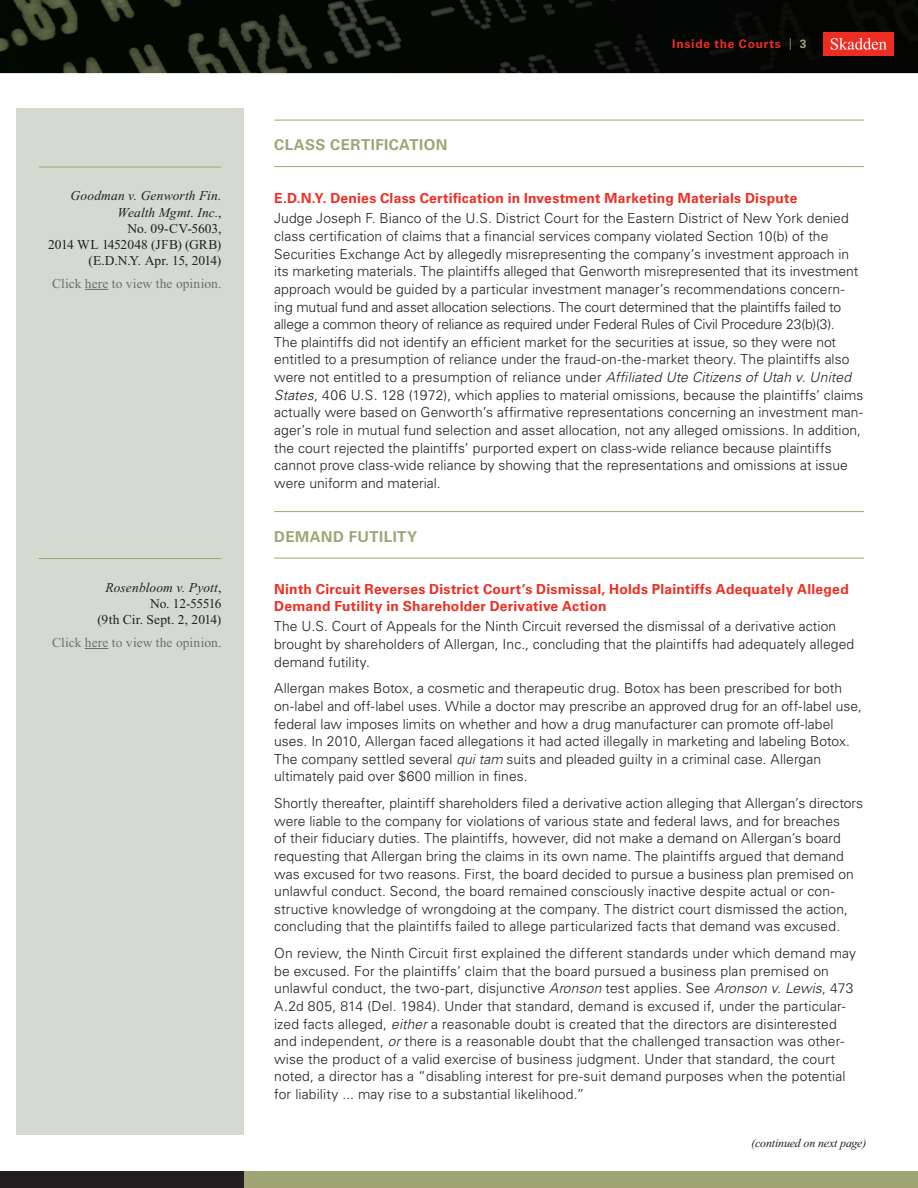
<style>
.page{position:relative;width:918px;height:1188px;background:#fff}
.page>*{position:absolute;margin:0;border:0;box-sizing:border-box;transform-origin:0 0}
.Category_Heading{font:700 15px "Univers LT Std";letter-spacing:.035em;color:#a0a575}
.Article_Body{font:300 13.8px/17.7px "Univers LT Std";letter-spacing:.005em;color:#231f20}
.Article_Heading{font:700 13.8px/16.5px "Univers LT Std";letter-spacing:.015em;color:#ee2e22}
.t1{font:13.5px/16.2px "Times New Roman PS Std";color:#231f20;text-align:right}
.t2{font:13.5px "Times New Roman PS Std";letter-spacing:.005em;color:#6f6e71}
.t3{font:italic 12px "Times New Roman PS Std";letter-spacing:-.015em;color:#231f20}
.t4{font:700 12px "Univers LT Std";letter-spacing:.065em;color:#ee2e22}
.s1{font-style:italic}
.s2{font-weight:300;color:#a0a575}
.s3{color:#a0a575}
</style>
<div class="page">
<img style="left:0;top:0;width:918px;height:73px">
<div style="left:16px;top:108px;width:228px;height:1026px;background:#d5dad1"></div>
<div style="left:0;top:1172px;width:918px;height:16px;background:#a0a575"></div>
<div style="left:0;top:1172px;width:244px;height:16px;background:#231f20"></div>
<div style="left:824px;top:32px;width:70px;height:23px;background:#ee2e22"></div>
<svg style="left:831px;top:38px;width:56px;height:12px"></svg>
<hr style="left:274px;top:120px;width:590px;height:1px;background:#a0a575">
<hr style="left:274px;top:166px;width:590px;height:1px;background:#a0a575">
<hr style="left:274px;top:511px;width:590px;height:1px;background:#a0a575">
<hr style="left:274px;top:558px;width:590px;height:1px;background:#a0a575">
<hr style="left:39px;top:167px;width:182px;height:1px;background:#a0a575">
<svg style="left:85px;top:289px;width:24px;height:1px"></svg>
<hr style="left:39px;top:558px;width:182px;height:1px;background:#a0a575">
<svg style="left:85px;top:648px;width:24px;height:1px"></svg>
<p class="t1" style="left:48px;top:188px;width:175px"><span class="s1">Goodman v. Genworth Fin.<br>Wealth Mgmt. Inc.</span>,<br>No. 09-CV-5603,<br>2014 WL 1452048 (JFB) (GRB) (E.D.N.Y. Apr. 15, 2014)</p>
<p class="t2" style="left:52px;top:276px;width:171px">Click here to view the opinion.</p>
<p class="t1" style="left:98px;top:579px;width:125px"><span class="s1">Rosenbloom v. Pyott</span>,<br>No. 12-55516<br>(9th Cir. Sept. 2, 2014)</p>
<p class="t2" style="left:52px;top:635px;width:171px">Click here to view the opinion.</p>
<p class="Category_Heading" style="left:274px;top:136px;width:175px">CLASS CERTIFICATION</p>
<p class="t4" style="left:672px;top:37px;width:136px">Inside the Courts <span class="s2">|</span> <span class="s3">3</span></p>
<p class="Article_Heading" style="left:274px;top:190px;width:525px">E.D.N.Y. Denies Class Certification in Investment Marketing Materials Dispute</p>
<p class="Article_Body" style="left:274px;top:210px;width:591px">Judge Joseph F. Bianco of the U.S. District Court for the Eastern District of New York denied class certification of claims that a financial services company violated Section 10(b) of the Securities Exchange Act by allegedly misrepresenting the company’s investment approach in its marketing materials. The plaintiffs alleged that Genworth misrepresented that its investment approach would be guided by a particular investment manager’s recommendations concern&shy;ing mutual fund and asset allocation selections. The court determined that the plaintiffs failed to allege a common theory of reliance as required under Federal Rules of Civil Procedure 23(b)(3).<br>The plaintiffs did not identify an efficient market for the securities at issue, so they were not entitled to a presumption of reliance under the fraud-on-the-market theory. The plaintiffs also were not entitled to a presumption of reliance under <span class="s1">Affiliated Ute Citizens of Utah v. United States</span>, 406 U.S. 128 (1972), which applies to material omissions, because the plaintiffs’ claims actually were based on Genworth’s affirmative representations concerning an investment man&shy;ager’s role in mutual fund selection and asset allocation, not any alleged omissions. In addition, the court rejected the plaintiffs’ purported expert on class-wide reliance because plaintiffs cannot prove class-wide reliance by showing that the representations and omissions at issue were uniform and material.</p>
<p class="Category_Heading" style="left:274px;top:528px;width:145px">DEMAND FUTILITY</p>
<p class="Article_Heading" style="left:274px;top:581px;width:576px">Ninth Circuit Reverses District Court’s Dismissal, Holds Plaintiffs Adequately Alleged<br>Demand Futility in Shareholder Derivative Action</p>
<p class="Article_Body" style="left:274px;top:618px;width:582px">The U.S. Court of Appeals for the Ninth Circuit reversed the dismissal of a derivative action brought by shareholders of Allergan, Inc., concluding that the plaintiffs had adequately alleged demand futility.</p>
<p class="Article_Body" style="left:274px;top:680px;width:589px">Allergan makes Botox, a cosmetic and therapeutic drug. Botox has been prescribed for both on-label and off-label uses. While a doctor may prescribe an approved drug for an off-label use, federal law imposes limits on whether and how a drug manufacturer can promote off-label uses. In 2010, Allergan faced allegations it had acted illegally in marketing and labeling Botox.<br>The company settled several <span class="s1">qui tam</span> suits and pleaded guilty in a criminal case. Allergan ultimately paid over $600 million in fines.</p>
<p class="Article_Body" style="left:274px;top:794px;width:590px">Shortly thereafter, plaintiff shareholders filed a derivative action alleging that Allergan’s directors were liable to the company for violations of various state and federal laws, and for breaches<br>of their fiduciary duties. The plaintiffs, however, did not make a demand on Allergan’s board requesting that Allergan bring the claims in its own name. The plaintiffs argued that demand was excused for two reasons. First, the board decided to pursue a business plan premised on unlawful conduct. Second, the board remained consciously inactive despite actual or con&shy;structive knowledge of wrongdoing at the company. The district court dismissed the action, concluding that the plaintiffs failed to allege particularized facts that demand was excused.</p>
<p class="Article_Body" style="left:274px;top:944px;width:584px">On review, the Ninth Circuit first explained the different standards under which demand may be excused. For the plaintiffs’ claim that the board pursued a business plan premised on unlawful conduct, the two-part, disjunctive <span class="s1">Aronson</span> test applies. See <span class="s1">Aronson v. Lewis</span>, 473<br>A.2d 805, 814 (Del. 1984). Under that standard, demand is excused if, under the particular&shy;ized facts alleged, <span class="s1">either</span> a reasonable doubt is created that the directors are disinterested and independent, <span class="s1">or</span> there is a reasonable doubt that the challenged transaction was other&shy;wise the product of a valid exercise of business judgment. Under that standard, the court noted, a director has a “disabling interest for pre-suit demand purposes when the potential for liability ... may rise to a substantial likelihood.”</p>
<p class="t3" style="left:751px;top:1137px;width:117px">(continued on next page)</p>
</div>
